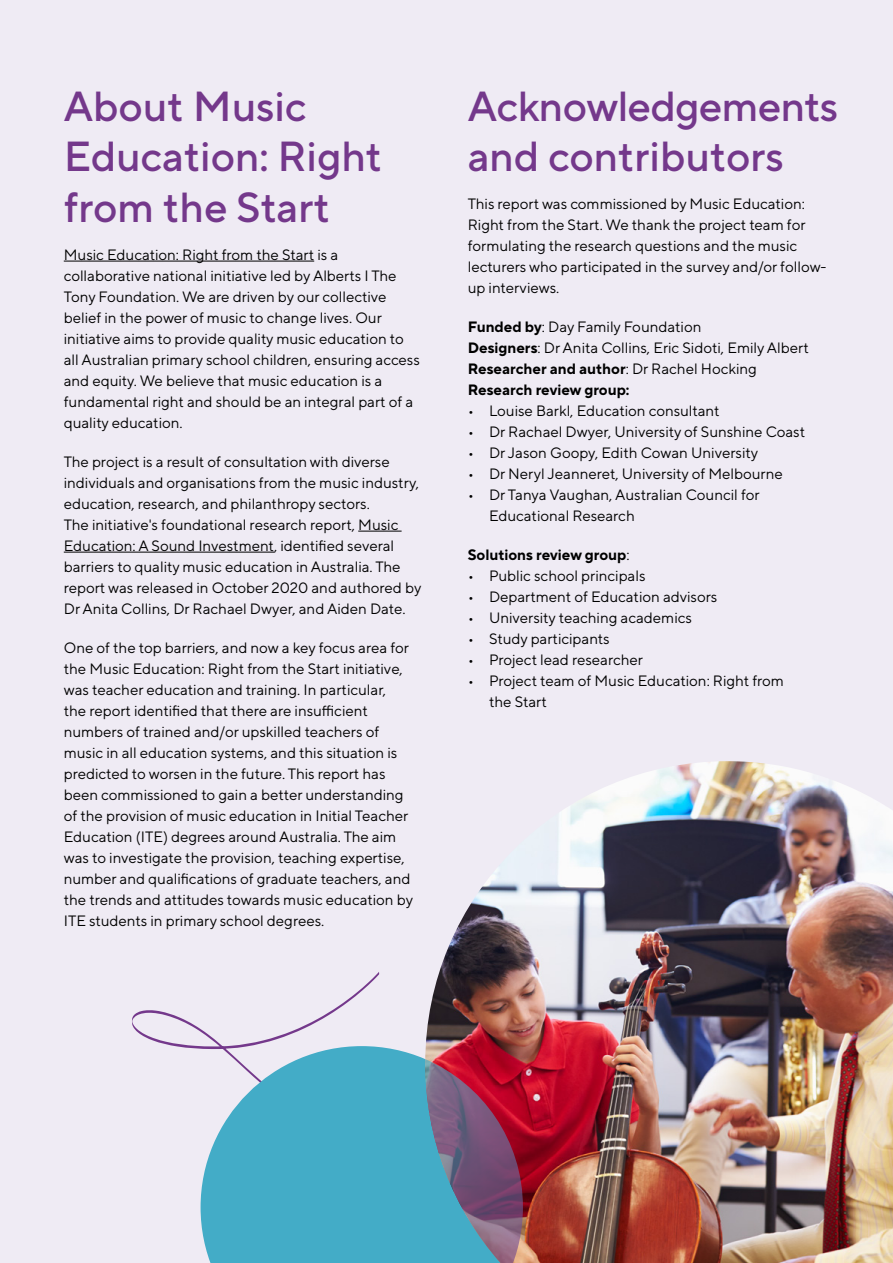
<style>
.page{position:relative;width:893px;height:1263px;background:#efebf4}
.page>*{position:absolute;margin:0;border:0;box-sizing:border-box;transform-origin:0 0}
.t1{font:500 42px/50.4px "TT Norms Pro";color:#74388b}
.t2{font:15px/21px "TT Norms Pro";color:#000}
.t3{font:700 15px "TT Norms Pro";color:#000}
.s1{font-weight:700}
.s2{font-weight:400}
</style>
<div class="page">
<svg style="left:132px;top:972px;width:247px;height:77px"></svg>
<svg style="left:201px;top:1046px;width:224px;height:217px;background:#58b3cc"></svg>
<img style="left:425px;top:761px;width:468px;height:502px">
<hr style="left:64px;top:261px;width:250px;height:1px;background:#000">
<hr style="left:358px;top:531px;width:44px;height:1px;background:#000">
<hr style="left:64px;top:552px;width:210px;height:1px;background:#000">
<svg style="left:425px;top:1059px;width:98px;height:204px;background:#785d7c"></svg>
<h1 class="t1" style="left:64px;top:78px;width:320px">About Music<br>Education: Right from the Start</h1>
<p class="t2" style="left:64px;top:243px;width:358px">Music Education: Right from the Start is a collaborative national initiative led by Alberts I The Tony Foundation. We are driven by our collective belief in the power of music to change lives. Our initiative aims to provide quality music education to all Australian primary school children, ensuring access and equity. We believe that music education is a fundamental right and should be an integral part of a quality education.</p>
<p class="t2" style="left:64px;top:450px;width:359px">The project is a result of consultation with diverse individuals and organisations from the music industry, education, research, and philanthropy sectors.<br>The initiative's foundational research report, Music Education: A Sound Investment, identified several barriers to quality music education in Australia. The report was released in October 2020 and authored by Dr Anita Collins, Dr Rachael Dwyer, and Aiden Date.</p>
<p class="t2" style="left:64px;top:636px;width:351px">One of the top barriers, and now a key focus area for the Music Education: Right from the Start initiative, was teacher education and training. In particular,<br>the report identified that there are insufficient numbers of trained and/or upskilled teachers of music in all education systems, and this situation is predicted to worsen in the future. This report has been commissioned to gain a better understanding of the provision of music education in Initial Teacher Education (ITE) degrees around Australia. The aim was to investigate the provision, teaching expertise, number and qualifications of graduate teachers, and the trends and attitudes towards music education by ITE students in primary school degrees.</p>
<h1 class="t1" style="left:468px;top:78px;width:372px">Acknowledgements and contributors</h1>
<p class="t2" style="left:468px;top:192px;width:360px">This report was commissioned by Music Education:<br>Right from the Start. We thank the project team for formulating the research questions and the music lecturers who participated in the survey and/or follow&shy;up interviews.</p>
<p class="t2" style="left:468px;top:315px;width:342px"><span class="s1">Funded by</span>: Day Family Foundation<br><span class="s1">Designers</span>: Dr Anita Collins, Eric Sidoti, Emily Albert <span class="s1">Researcher and author</span>: Dr Rachel Hocking <span class="s1">Research review group:</span></p>
<p class="t2" style="left:468px;top:399px;width:253px">• Louise Barkl, Education consultant</p>
<p class="t2" style="left:468px;top:420px;width:339px">• Dr Rachael Dwyer, University of Sunshine Coast</p>
<p class="t2" style="left:468px;top:441px;width:292px">• Dr Jason Goopy, Edith Cowan University</p>
<p class="t2" style="left:468px;top:462px;width:316px">• Dr Neryl Jeanneret, University of Melbourne</p>
<p class="t2" style="left:489px;top:483px;width:272px;text-indent:-21px">• Dr Tanya Vaughan, Australian Council for<br>Educational Research</p>
<p class="t3" style="left:468px;top:544px;width:163px">Solutions review group<span class="s2">:</span></p>
<p class="t2" style="left:468px;top:564px;width:179px">• Public school principals</p>
<p class="t2" style="left:468px;top:585px;width:251px">• Department of Education advisors</p>
<p class="t2" style="left:468px;top:606px;width:226px">• University teaching academics</p>
<p class="t2" style="left:468px;top:627px;width:144px">• Study participants</p>
<p class="t2" style="left:468px;top:648px;width:177px">• Project lead researcher</p>
<p class="t2" style="left:489px;top:669px;width:296px;text-indent:-21px">• Project team of Music Education: Right from the Start</p>
</div>
